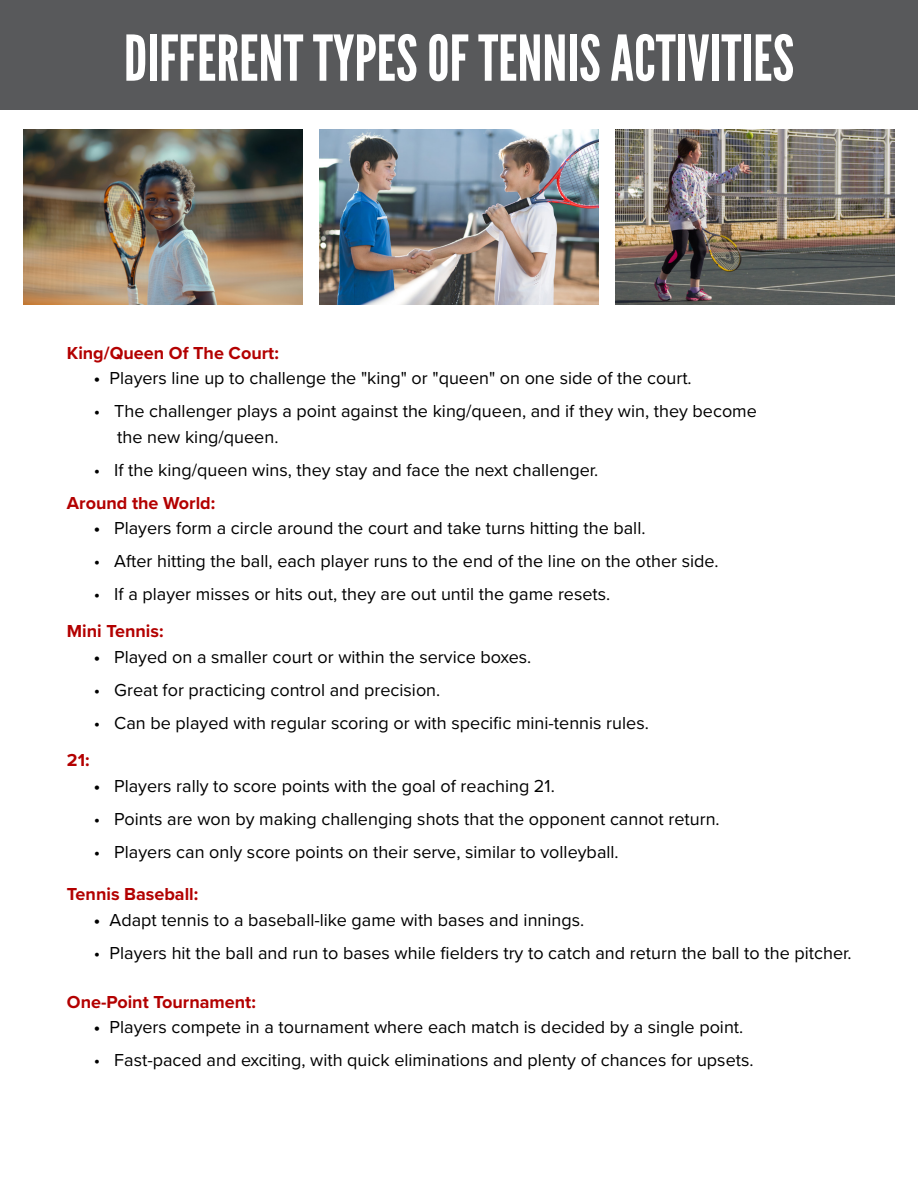
<style>
.page{position:relative;width:918px;height:1188px;background:#fff}
.page>*{position:absolute;margin:0;border:0;box-sizing:border-box;transform-origin:0 0}
.t1{font:63px "League Gothic";color:#fff}
.t2{font:18px/25.5px "Proxima Nova";color:#000}
.t3{font:700 18px "Proxima Nova";color:#b30000}
.s1{font-weight:700}
</style>
<div class="page">
<div style="left:0;top:0;width:918px;height:109px;background:#58595b"></div>
<img style="left:24px;top:129px;width:278px;height:176px">
<img style="left:320px;top:129px;width:278px;height:176px">
<img style="left:616px;top:129px;width:278px;height:176px">
<h1 class="t1" style="left:124px;top:21px;width:672px">DIFFERENT TYPES OF TENNIS ACTIVITIES</h1>
<p class="t3" style="left:67px;top:339px;width:213px">King/Queen Of The Court:</p>
<p class="t2" style="left:94px;top:365px;width:599px"><span class="s1">•</span> Players line up to challenge the "king" or "queen" on one side of the court.</p>
<p class="t2" style="left:117px;top:398px;width:641px;text-indent:-23px">• The challenger plays a point against the king/queen, and if they win, they become the new king/queen.</p>
<p class="t2" style="left:94px;top:456px;width:506px">• If the king/queen wins, they stay and face the next challenger.</p>
<p class="t3" style="left:67px;top:489px;width:150px">Around the World:</p>
<p class="t2" style="left:94px;top:515px;width:553px"><span class="s1">•</span> Players form a circle around the court and take turns hitting the ball.</p>
<p class="t2" style="left:94px;top:548px;width:626px">• After hitting the ball, each player runs to the end of the line on the other side.</p>
<p class="t2" style="left:94px;top:581px;width:518px">• If a player misses or hits out, they are out until the game resets.</p>
<p class="t3" style="left:67px;top:618px;width:98px">Mini Tennis:</p>
<p class="t2" style="left:94px;top:643px;width:439px"><span class="s1">•</span> Played on a smaller court or within the service boxes.</p>
<p class="t2" style="left:94px;top:676px;width:348px">• Great for practicing control and precision.</p>
<p class="t2" style="left:94px;top:709px;width:556px">• Can be played with regular scoring or with specific mini-tennis rules.</p>
<p class="t3" style="left:67px;top:747px;width:24px">21:</p>
<p class="t2" style="left:94px;top:772px;width:462px"><span class="s1">•</span> Players rally to score points with the goal of reaching 21.</p>
<p class="t2" style="left:94px;top:805px;width:627px">• Points are won by making challenging shots that the opponent cannot return.</p>
<p class="t2" style="left:94px;top:838px;width:526px">• Players can only score points on their serve, similar to volleyball.</p>
<p class="t3" style="left:67px;top:881px;width:133px">Tennis Baseball:</p>
<p class="t2" style="left:94px;top:906px;width:492px"><span class="s1">•</span> Adapt tennis to a baseball-like game with bases and innings.</p>
<p class="t2" style="left:94px;top:939px;width:759px">• Players hit the ball and run to bases while fielders try to catch and return the ball to the pitcher.</p>
<p class="t3" style="left:67px;top:988px;width:190px">One-Point Tournament:</p>
<p class="t2" style="left:94px;top:1014px;width:651px"><span class="s1">•</span> Players compete in a tournament where each match is decided by a single point.</p>
<p class="t2" style="left:94px;top:1047px;width:661px">• Fast-paced and exciting, with quick eliminations and plenty of chances for upsets.</p>
</div>
